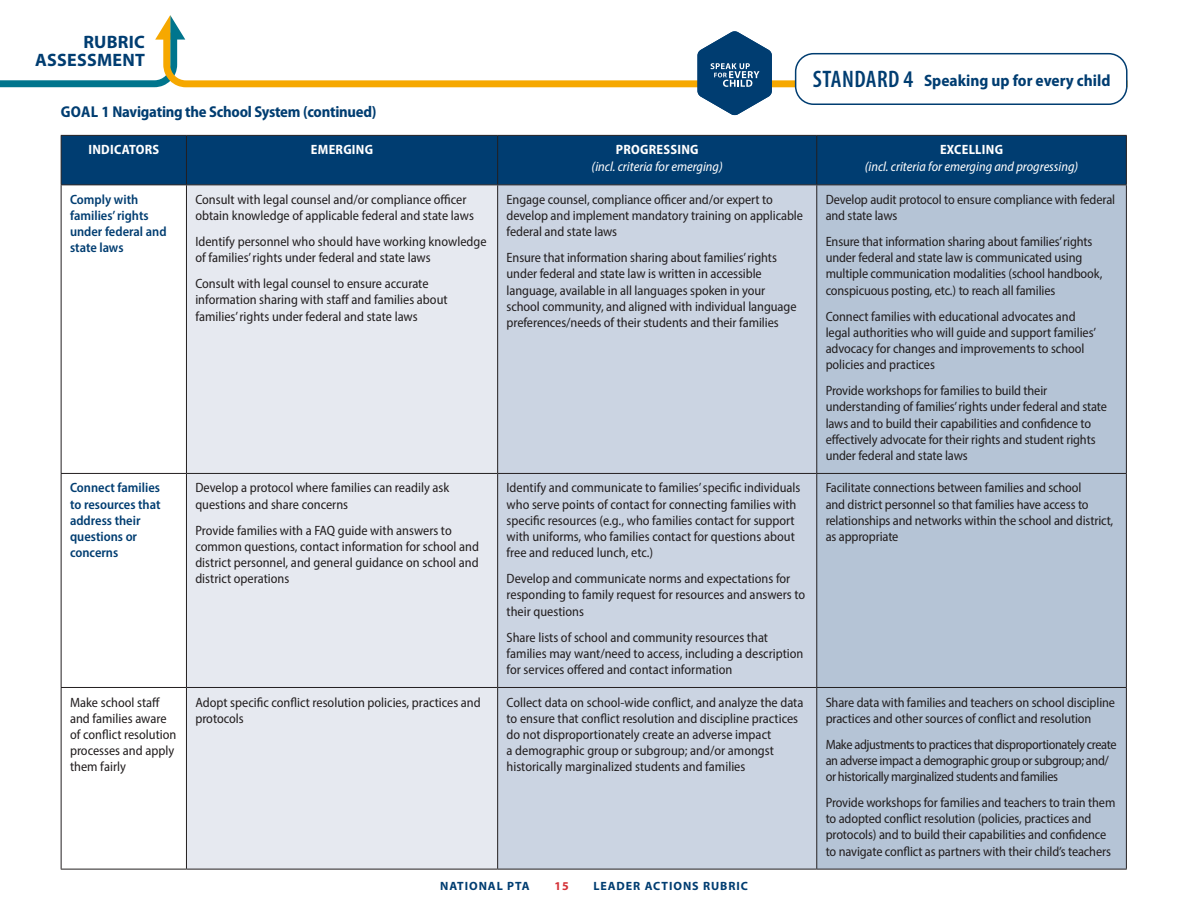
<style>
.page{position:relative;width:1188px;height:918px;background:#fff}
.page>*{position:absolute;margin:0;border:0;box-sizing:border-box;transform-origin:0 0}
.t1{font:600 condensed 24px "Myriad Pro";letter-spacing:.02em;color:#003d71}
.t2{font:700 18px/18.6px "Myriad Pro";letter-spacing:.015em;color:#003d71;text-align:right}
.STANDARD_SUB{font:700 semi-condensed 16.5px "Myriad Pro";color:#003d71}
.t3{font:700 semi-condensed 15.75px "Myriad Pro";letter-spacing:-.015em;color:#003d71}
.RUBRIC_BODY{font:semi-condensed 13.5px/16.2px "Myriad Pro";letter-spacing:-.005em;color:#231f20}
.RUBRIC_BODY-2{font:semi-condensed 13.5px/16.2px "Myriad Pro";letter-spacing:-.03em;color:#231f20}
.RUBRIC_BODY_INDICATO{font:600 semi-condensed 13.5px/16.2px "Myriad Pro";color:#003d71}
.RUBRIC_BODY-3{font:italic semi-condensed 13.5px "Myriad Pro";color:#fff}
.RUBRIC_BODY-4{font:700 semi-condensed 13.5px "Myriad Pro";letter-spacing:.02em;color:#fff}
.t4{font:700 12px "Myriad Pro";letter-spacing:.08em;color:#003d71}
.t5{font:700 12px "Myriad Pro";color:#d43238}
</style>
<div class="page">
<svg style="left:0;top:15px;width:182px;height:72px"></svg>
<svg style="left:163px;top:33px;width:962px;height:54px"></svg>
<div style="left:62px;top:136px;width:1064px;height:48px;background:#003d71"></div>
<div style="left:187px;top:185px;width:310px;height:684px;background:#e6e9f0"></div>
<div style="left:498px;top:185px;width:318px;height:684px;background:#cbd4e2"></div>
<div style="left:817px;top:185px;width:309px;height:684px;background:#b5c4d6"></div>
<hr style="left:61px;top:135px;width:125px;height:1px;background:#231f20">
<hr style="left:61px;top:136px;width:1px;height:48px;background:#231f20">
<hr style="left:186px;top:135px;width:312px;height:1px;background:#231f20">
<hr style="left:186px;top:136px;width:1px;height:48px;background:#231f20">
<hr style="left:498px;top:135px;width:319px;height:1px;background:#231f20">
<hr style="left:497px;top:136px;width:1px;height:48px;background:#231f20">
<hr style="left:817px;top:135px;width:310px;height:1px;background:#231f20">
<hr style="left:816px;top:136px;width:1px;height:48px;background:#231f20">
<hr style="left:1126px;top:136px;width:1px;height:48px;background:#231f20">
<hr style="left:61px;top:184px;width:125px;height:1px;background:#231f20">
<hr style="left:61px;top:185px;width:1px;height:288px;background:#231f20">
<hr style="left:186px;top:184px;width:312px;height:1px;background:#231f20">
<hr style="left:186px;top:185px;width:1px;height:288px;background:#231f20">
<hr style="left:498px;top:184px;width:319px;height:1px;background:#231f20">
<hr style="left:497px;top:185px;width:1px;height:288px;background:#231f20">
<hr style="left:817px;top:184px;width:310px;height:1px;background:#231f20">
<hr style="left:816px;top:185px;width:1px;height:288px;background:#231f20">
<hr style="left:1126px;top:185px;width:1px;height:288px;background:#231f20">
<hr style="left:61px;top:473px;width:125px;height:1px;background:#231f20">
<hr style="left:61px;top:474px;width:1px;height:213px;background:#231f20">
<hr style="left:186px;top:473px;width:312px;height:1px;background:#231f20">
<hr style="left:186px;top:474px;width:1px;height:213px;background:#231f20">
<hr style="left:498px;top:473px;width:319px;height:1px;background:#231f20">
<hr style="left:497px;top:474px;width:1px;height:213px;background:#231f20">
<hr style="left:817px;top:473px;width:310px;height:1px;background:#231f20">
<hr style="left:816px;top:474px;width:1px;height:213px;background:#231f20">
<hr style="left:1126px;top:474px;width:1px;height:213px;background:#231f20">
<hr style="left:61px;top:687px;width:125px;height:1px;background:#231f20">
<hr style="left:61px;top:688px;width:1px;height:181px;background:#231f20">
<hr style="left:186px;top:687px;width:312px;height:1px;background:#231f20">
<hr style="left:186px;top:688px;width:1px;height:181px;background:#231f20">
<hr style="left:498px;top:687px;width:319px;height:1px;background:#231f20">
<hr style="left:497px;top:688px;width:1px;height:181px;background:#231f20">
<hr style="left:817px;top:687px;width:310px;height:1px;background:#231f20">
<hr style="left:816px;top:688px;width:1px;height:181px;background:#231f20">
<hr style="left:1126px;top:688px;width:1px;height:181px;background:#231f20">
<hr style="left:61px;top:869px;width:125px;height:1px;background:#231f20">
<hr style="left:186px;top:869px;width:312px;height:1px;background:#231f20">
<hr style="left:498px;top:869px;width:319px;height:1px;background:#231f20">
<hr style="left:817px;top:869px;width:310px;height:1px;background:#231f20">
<div style="left:796px;top:54px;width:331px;height:50px;background:#fff;border-radius:18px"></div>
<div style="left:795px;top:53px;width:333px;height:52px;border:2px solid #003d71;border-radius:18px"></div>
<svg style="left:697px;top:31px;width:75px;height:84px"></svg>
<h2 class="t2" style="left:35px;top:32px;width:111px">RUBRIC<br>ASSESSMENT</h2>
<p class="t3" style="left:61px;top:103px;width:317px">GOAL 1 Navigating the School System (continued)</p>
<p class="t1" style="left:813px;top:65px;width:102px">STANDARD 4</p>
<p class="STANDARD_SUB" style="left:924px;top:71px;width:188px">Speaking up for every child</p>
<p class="RUBRIC_BODY-4" style="left:88px;top:142px;width:72px">INDICATORS</p>
<p class="RUBRIC_BODY-4" style="left:311px;top:142px;width:64px">EMERGING</p>
<p class="RUBRIC_BODY-4" style="left:616px;top:142px;width:84px">PROGRESSING</p>
<p class="RUBRIC_BODY-3" style="left:592px;top:159px;width:133px">(incl. criteria for emerging)</p>
<p class="RUBRIC_BODY_INDICATO" style="left:70px;top:191px;width:98px">Comply with families’ rights under federal and state laws</p>
<p class="RUBRIC_BODY" style="left:195px;top:191px;width:280px">Consult with legal counsel and/or compliance officer obtain knowledge of applicable federal and state laws</p>
<p class="RUBRIC_BODY" style="left:195px;top:233px;width:293px">Identify personnel who should have working knowledge of families’ rights under federal and state laws</p>
<p class="RUBRIC_BODY" style="left:195px;top:275px;width:254px">Consult with legal counsel to ensure accurate information sharing with staff and families about families’ rights under federal and state laws</p>
<p class="RUBRIC_BODY" style="left:507px;top:191px;width:298px">Engage counsel, compliance officer and/or expert to develop and implement mandatory training on applicable federal and state laws</p>
<p class="RUBRIC_BODY" style="left:507px;top:249px;width:292px">Ensure that information sharing about families’ rights under federal and state law is written in accessible language, available in all languages spoken in your school community, and aligned with individual language preferences/needs of their students and their families</p>
<p class="RUBRIC_BODY_INDICATO" style="left:70px;top:480px;width:92px">Connect families to resources that address their questions or concerns</p>
<p class="RUBRIC_BODY" style="left:195px;top:480px;width:255px">Develop a protocol where families can readily ask questions and share concerns</p>
<p class="RUBRIC_BODY" style="left:195px;top:522px;width:285px">Provide families with a FAQ guide with answers to common questions, contact information for school and district personnel, and general guidance on school and district operations</p>
<p class="RUBRIC_BODY" style="left:507px;top:480px;width:295px">Identify and communicate to families’ specific individuals who serve points of contact for connecting families with specific resources (e.g., who families contact for support with uniforms, who families contact for questions about free and reduced lunch, etc.)</p>
<p class="RUBRIC_BODY" style="left:507px;top:570px;width:300px">Develop and communicate norms and expectations for responding to family request for resources and answers to their questions</p>
<p class="RUBRIC_BODY" style="left:507px;top:629px;width:298px">Share lists of school and community resources that families may want/need to access, including a description for services offered and contact information</p>
<p class="RUBRIC_BODY-4" style="left:940px;top:142px;width:65px">EXCELLING</p>
<p class="RUBRIC_BODY-3" style="left:865px;top:159px;width:215px">(incl. criteria for emerging and progressing)</p>
<p class="RUBRIC_BODY" style="left:826px;top:191px;width:291px">Develop audit protocol to ensure compliance with federal and state laws</p>
<p class="RUBRIC_BODY" style="left:826px;top:233px;width:278px">Ensure that information sharing about families’ rights under federal and state law is communicated using multiple communication modalities (school handbook, conspicuous posting, etc.) to reach all families</p>
<p class="RUBRIC_BODY" style="left:826px;top:308px;width:272px">Connect families with educational advocates and legal authorities who will guide and support families’ advocacy for changes and improvements to school policies and practices</p>
<p class="RUBRIC_BODY" style="left:826px;top:382px;width:283px">Provide workshops for families to build their understanding of families’ rights under federal and state laws and to build their capabilities and confidence to effectively advocate for their rights and student rights under federal and state laws</p>
<p class="RUBRIC_BODY" style="left:826px;top:480px;width:289px">Facilitate connections between families and school<br>and district personnel so that families have access to relationships and networks within the school and district, as appropriate</p>
<p class="RUBRIC_BODY" style="left:70px;top:694px;width:108px">Make school staff and families aware of conflict resolution processes and apply them fairly</p>
<p class="RUBRIC_BODY" style="left:195px;top:694px;width:287px">Adopt specific conflict resolution policies, practices and protocols</p>
<p class="RUBRIC_BODY" style="left:507px;top:694px;width:298px">Collect data on school-wide conflict, and analyze the data to ensure that conflict resolution and discipline practices do not disproportionately create an adverse impact<br>a demographic group or subgroup; and/or amongst historically marginalized students and families</p>
<p class="RUBRIC_BODY" style="left:826px;top:694px;width:291px">Share data with families and teachers on school discipline practices and other sources of conflict and resolution</p>
<p class="RUBRIC_BODY-2" style="left:826px;top:736px;width:293px">Make adjustments to practices that disproportionately create an adverse impact a demographic group or subgroup; and/ or historically marginalized students and families</p>
<p class="RUBRIC_BODY" style="left:826px;top:794px;width:291px">Provide workshops for families and teachers to train them to adopted conflict resolution (policies, practices and protocols) and to build their capabilities and confidence to navigate conflict as partners with their child’s teachers</p>
<p class="t4" style="left:440px;top:878px;width:91px">NATIONAL PTA</p>
<p class="t5" style="left:554px;top:878px;width:16px">15</p>
<p class="t4" style="left:593px;top:878px;width:156px">LEADER ACTIONS RUBRIC</p>
</div>
